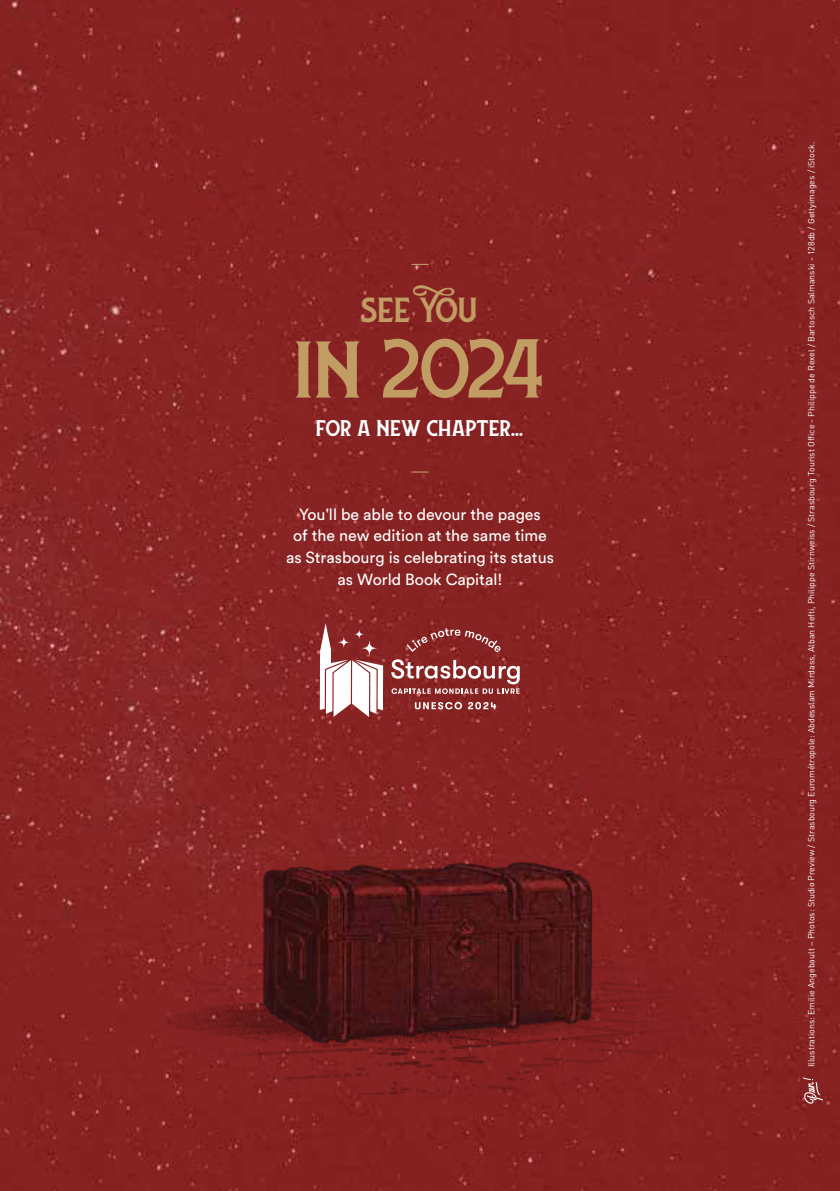
<style>
.page{position:relative;width:840px;height:1191px;background:#fff}
.page>*{position:absolute;margin:0;border:0;box-sizing:border-box;transform-origin:0 0}
.t1{font:103.6px "Lansdowne";color:#c19d64}
.t2{font:49.6px "Lansdowne";letter-spacing:-.01em;color:#c19d64}
.t3{font:32.4px "Lansdowne";letter-spacing:-.005em;color:#fff}
.t4{font:16px/21.8px "Circular Air Pro";color:#fff;text-align:center}
.t5{font:8.8px "DIN Pro";color:#fff}
.s1{font-size:114.4px}
</style>
<div class="page">
<div style="left:0;top:0;width:839px;height:1191px;background:#872323"></div>
<svg style="left:802px;top:1077px;width:20px;height:26px"></svg>
<svg style="left:411px;top:471px;width:17px;height:1px"></svg>
<svg style="left:411px;top:264px;width:17px;height:1px"></svg>
<img style="left:163px;top:944px;width:546px;height:152px">
<svg style="left:153px;top:995px;width:450px;height:52px;background:#7f2020"></svg>
<img style="left:253px;top:850px;width:348px;height:201px">
<svg style="left:391px;top:659px;width:128px;height:35px"></svg>
<svg style="left:414px;top:702px;width:47px;height:7px"></svg>
<svg style="left:467px;top:702px;width:29px;height:7px"></svg>
<svg style="left:319px;top:623px;width:64px;height:94px"></svg>
<svg style="left:406px;top:628px;width:94px;height:24px;background:#953c3c"></svg>
<h2 class="t2" style="left:361px;top:285px;width:118px">see you</h2>
<h1 class="t1" style="left:295px;top:320px;width:251px"><span class="s1">in</span> 2024</h1>
<h3 class="t3" style="left:316px;top:412px;width:209px">for a new chapter...</h3>
<h3 class="t4" style="left:286px;top:502px;width:269px">You'll be able to devour the pages<br>of the new edition at the same time as Strasbourg is celebrating its status as World Book Capital!</h3>
<p class="t5" style="left:804px;top:1067px;width:927px;rotate:-90deg">Illustrations: Emilie Angebault – Photos: Studio Preview / Strasbourg Eurométropole: Abdesslam Mirdass, Alban Hefti, Philippe Stirnweiss / Strasbourg Tourist Office - Philippe de Rexel / Bartosch Salmanski - 128db / Gettyimages / iStock.</p>
</div>
